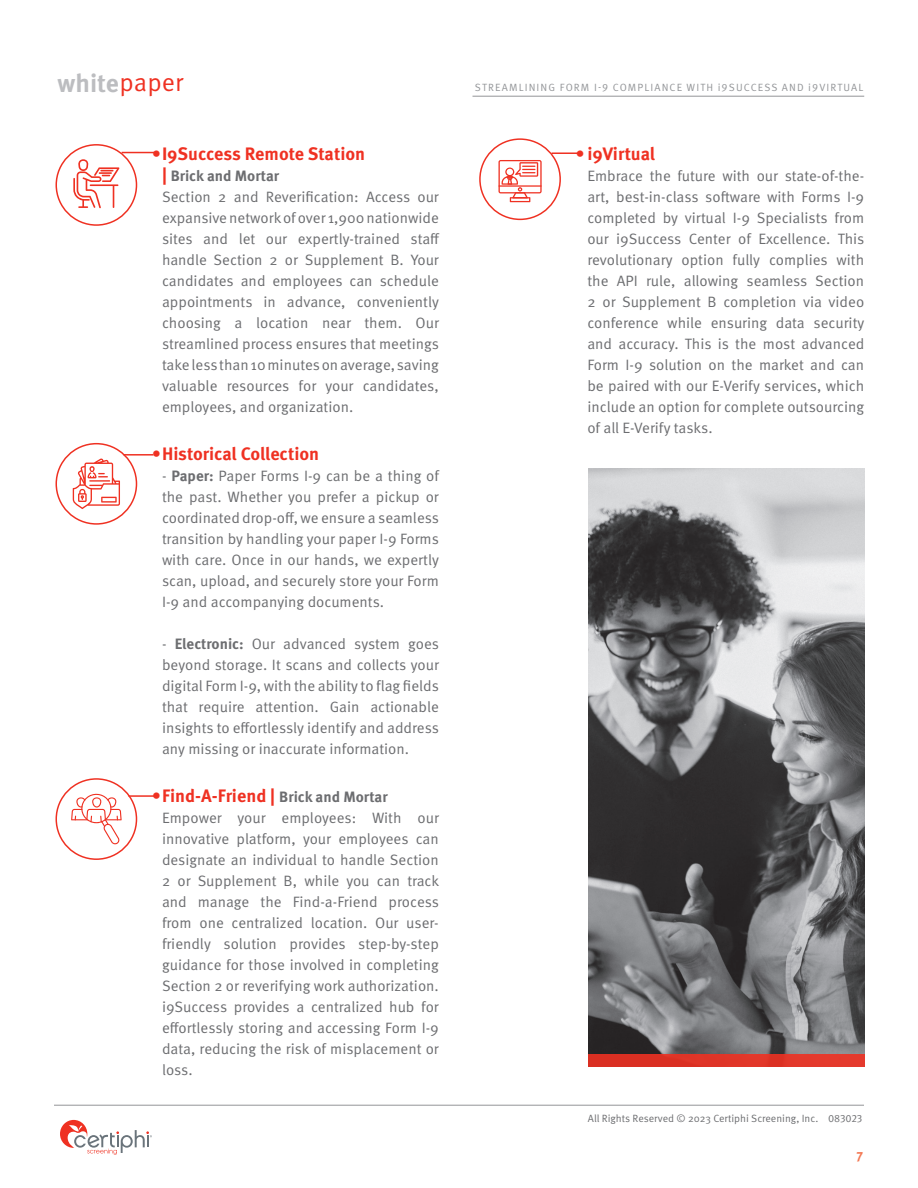
<style>
.page{position:relative;width:918px;height:1188px;background:#fff}
.page>*{position:absolute;margin:0;border:0;box-sizing:border-box;transform-origin:0 0}
.t1{font:700 25.35px "Meta OT";color:#bcbdc0}
.t2{font:700 18px "Meta OT";color:#ef3122}
.t3{font:15px/21px "Meta OT Norm";color:#6c6d70;text-align:justify}
.t4{font:700 13.5px "Meta OT";color:#f37853}
.t5{font:10.5px "Meta OT Norm";letter-spacing:.11em;color:#939598}
.t6{font:10.5px "Meta OT Norm";color:#6c6d70}
.s1{font-family:"Meta OT Norm";font-weight:400;color:#ef3122}
.s2{font-family:"Meta OT";font-weight:700;font-size:18px;color:#ef3122}
.s3{font-family:"Meta OT";font-weight:700}
.s4{font-size:15px;color:#6c6d70}
</style>
<div class="page">
<hr style="left:54px;top:1105px;width:810px;height:1px;background:#939598">
<hr style="left:472px;top:96px;width:392px;height:1px;background:#939598">
<svg style="left:60px;top:1120px;width:92px;height:35px"></svg>
<hr style="left:552px;top:152px;width:27px;height:2px;background:#ef3122">
<hr style="left:124px;top:454px;width:29px;height:2px;background:#ef3122">
<hr style="left:129px;top:795px;width:27px;height:2px;background:#ef3122">
<hr style="left:122px;top:152px;width:35px;height:1px;background:#ef3122">
<img style="left:588px;top:469px;width:276px;height:585px">
<div style="left:588px;top:1054px;width:276px;height:12px;background:#df3528"></div>
<div style="left:56px;top:144px;width:81px;height:82px;border:2px solid #ef3122;border-radius:50%"></div>
<div style="left:56px;top:443px;width:81px;height:82px;border:2px solid #ef3122;border-radius:50%"></div>
<div style="left:56px;top:778px;width:81px;height:82px;border:2px solid #ef3122;border-radius:50%"></div>
<div style="left:479px;top:138px;width:82px;height:82px;border:2px solid #ef3122;border-radius:50%"></div>
<svg style="left:73px;top:159px;width:46px;height:49px"></svg>
<svg style="left:71px;top:793px;width:51px;height:51px"></svg>
<svg style="left:499px;top:160px;width:43px;height:42px"></svg>
<svg style="left:73px;top:458px;width:47px;height:51px"></svg>
<h1 class="t1" style="left:57px;top:67px;width:127px">white<span class="s1">paper</span></h1>
<p class="t2" style="left:152px;top:143px;width:214px">•I9Success Remote Station</p>
<p class="t3" style="left:162px;top:166px;width:279px;text-align:left"><span class="s2">|</span> <span class="s3">Brick and Mortar<br></span>Section 2 and Reverification: Access our expansive network of over 1,900 nationwide sites and let our expertly-trained staff handle Section 2 or Supplement B. Your candidates and employees can schedule appointments in advance, conveniently choosing a location near them. Our streamlined process ensures that meetings take less than 10 minutes on average, saving valuable resources for your candidates, employees, and organization.</p>
<p class="t2" style="left:152px;top:443px;width:168px">•Historical Collection</p>
<p class="t3" style="left:162px;top:466px;width:279px">- <span class="s3">Paper:</span> Paper Forms I-9 can be a thing of the past. Whether you prefer a pickup or coordinated drop-off, we ensure a seamless transition by handling your paper I-9 Forms with care. Once in our hands, we expertly scan, upload, and securely store your Form I-9 and accompanying documents.</p>
<p class="t3" style="left:162px;top:634px;width:279px">- <span class="s3">Electronic:</span> Our advanced system goes beyond storage. It scans and collects your digital Form I-9, with the ability to flag fields that require attention. Gain actionable insights to effortlessly identify and address any missing or inaccurate information.</p>
<p class="t2" style="left:152px;top:785px;width:237px">•Find-A-Friend | <span class="s4">Brick and Mortar</span></p>
<p class="t3" style="left:162px;top:808px;width:279px">Empower your employees: With our innovative platform, your employees can designate an individual to handle Section 2 or Supplement B, while you can track and manage the Find-a-Friend process from one centralized location. Our user&shy;friendly solution provides step-by-step guidance for those involved in completing Section 2 or reverifying work authorization. i9Success provides a centralized hub for effortlessly storing and accessing Form I-9 data, reducing the risk of misplacement or loss.</p>
<p class="t5" style="left:475px;top:81px;width:390px">STREAMLINING FORM I-9 COMPLIANCE WITH i9SUCCESS AND i9VIRTUAL</p>
<p class="t2" style="left:576px;top:143px;width:81px">• i9Virtual</p>
<p class="t3" style="left:587px;top:166px;width:279px">Embrace the future with our state-of-the&shy;art, best-in-class software with Forms I-9 completed by virtual I-9 Specialists from our i9Success Center of Excellence. This revolutionary option fully complies with the API rule, allowing seamless Section 2 or Supplement B completion via video conference while ensuring data security and accuracy. This is the most advanced Form I-9 solution on the market and can be paired with our E-Verify services, which include an option for complete outsourcing of all E-Verify tasks.</p>
<p class="t6" style="left:588px;top:1112px;width:276px">All Rights Reserved © 2023 Certiphi Screening, Inc. 083023</p>
<p class="t4" style="left:857px;top:1146px;width:8px">7</p>
</div>
